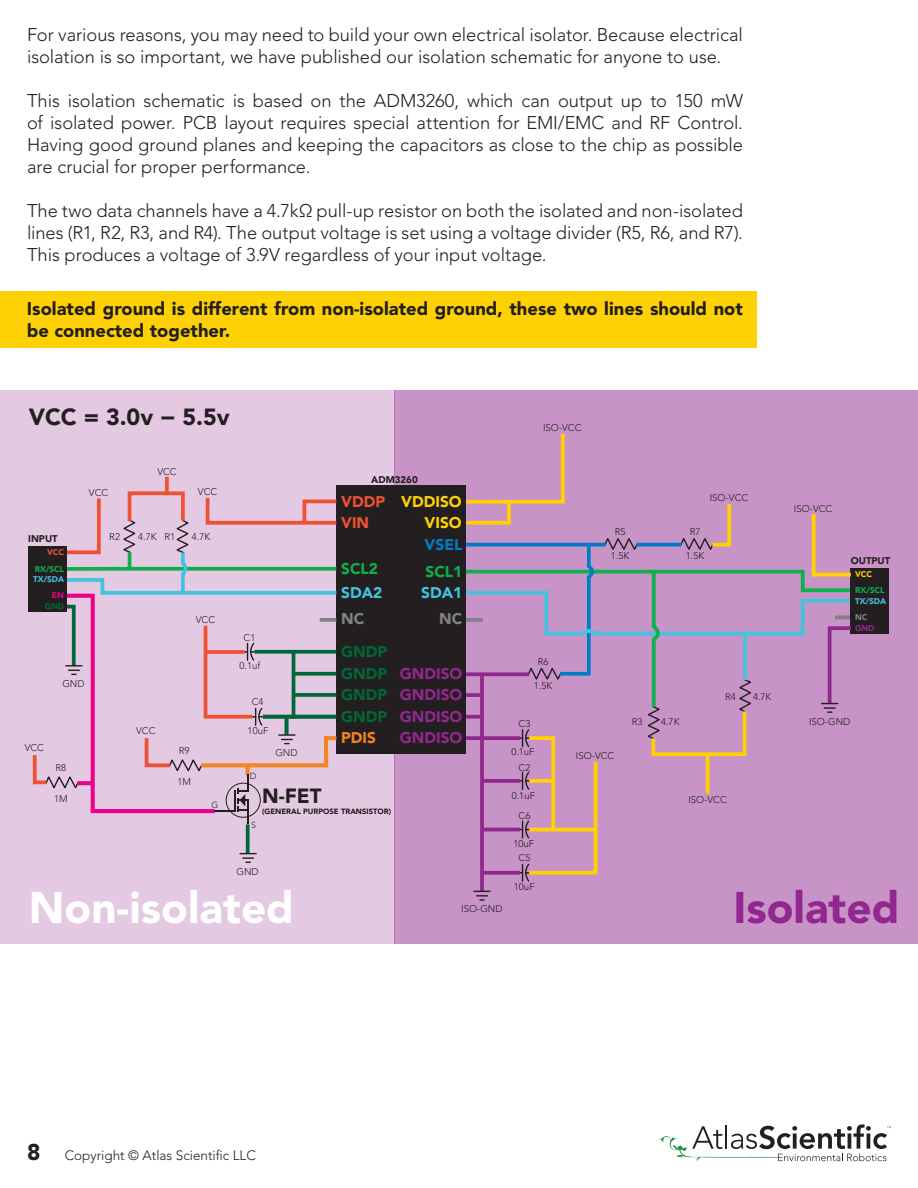
<style>
.page{position:relative;width:918px;height:1188px;background:#fff}
.page>*{position:absolute;margin:0;border:0;box-sizing:border-box;transform-origin:0 0}
.t1{font:900 43.95px "Avenir";color:#fff}
.t2{font:900 43.95px "Avenir";color:#92278f}
.t3{font:900 23.25px "Avenir";color:#231f20}
.t4{font:900 20.4px "Avenir";color:#231f20}
.t5{font:300 18.3px/22px "Avenir LT Pro";letter-spacing:-.005em;color:#231f20;text-align:justify}
.t6{font:900 18.3px/22px "Avenir LT Pro";color:#231f20}
.t7{font:900 15.45px/21.5px "Avenir";color:#92278f;text-align:justify}
.t8{font:900 15.45px/21.8px "Avenir";color:#006838;text-align:justify}
.t9{font:900 15.45px/21.3px "Avenir";color:#ffd200;text-align:right}
.t10{font:900 15.45px "Avenir";color:#0db14b}
.t11{font:900 15.45px "Avenir";color:#42c4dd}
.t12{font:900 15.45px "Avenir";color:#f05133}
.t13{font:900 15.45px "Avenir";color:#007dc5}
.t14{font:900 15.45px "Avenir";color:#808285}
.t15{font:900 15.45px "Avenir";color:#f58521}
.t16{font:300 13.5px "Avenir LT Pro";color:#231f20}
.t17{font:300 9.6px "Avenir";color:#231f20}
.t18{font:900 9.6px "Avenir";color:#231f20}
.t19{font:300 8.85px "Avenir";color:#231f20}
.t20{font:900 8.25px "Avenir";color:#0db14b}
.t21{font:900 8.25px "Avenir";color:#42c4dd}
.t22{font:900 8.25px "Avenir";color:#ffd200}
.t23{font:900 8.25px "Avenir";color:#92278f}
.t24{font:900 8.25px "Avenir";color:#f05133}
.t25{font:900 8.25px "Avenir";color:#006838}
.t26{font:900 8.25px "Avenir";color:#808285}
.t27{font:900 8.25px "Avenir";color:#ec008c}
.t28{font:900 7.65px "Avenir";color:#231f20}
.s1{font-weight:900;font-size:22.65px}
</style>
<div class="page">
<div style="left:0;top:291px;width:757px;height:56px;background:#fed105"></div>
<div style="left:0;top:390px;width:394px;height:553px;background:#e4c9e3"></div>
<div style="left:394px;top:390px;width:524px;height:553px;background:#c893c7"></div>
<div style="left:336px;top:485px;width:130px;height:269px;background:#231f20"></div>
<div style="left:851px;top:568px;width:38px;height:66px;background:#231f20"></div>
<svg style="left:480px;top:883px;width:4px;height:8px"></svg>
<svg style="left:474px;top:891px;width:16px;height:10px"></svg>
<svg style="left:466px;top:434px;width:385px;height:449px"></svg>
<svg style="left:165px;top:477px;width:4px;height:13px"></svg>
<div style="left:29px;top:546px;width:38px;height:66px;background:#231f20"></div>
<svg style="left:246px;top:824px;width:4px;height:29px"></svg>
<hr style="left:247px;top:799px;width:2px;height:25px;background:#231f20">
<div style="left:226px;top:783px;width:35px;height:35px;border:1px solid #231f20;border-radius:50%"></div>
<svg style="left:240px;top:853px;width:16px;height:10px"></svg>
<svg style="left:32px;top:490px;width:305px;height:325px"></svg>
<svg style="left:660px;top:1124px;width:231px;height:37px"></svg>
<p class="t5" style="left:27px;top:24px;width:718px">For various reasons, you may need to build your own electrical isolator. Because electrical isolation is so important, we have published our isolation schematic for anyone to use.</p>
<p class="t5" style="left:27px;top:90px;width:718px">This isolation schematic is based on the ADM3260, which can output up to 150 mW of isolated power. PCB layout requires special attention for EMI/EMC and RF Control.<br>Having good ground planes and keeping the capacitors as close to the chip as possible are crucial for proper performance.</p>
<p class="t5" style="left:27px;top:200px;width:718px">The two data channels have a 4.7kΩ pull-up resistor on both the isolated and non-isolated lines (R1, R2, R3, and R4). The output voltage is set using a voltage divider (R5, R6, and R7).<br>This produces a voltage of 3.9V regardless of your input voltage.</p>
<p class="t6" style="left:27px;top:297px;width:718px">Isolated ground is different from non-isolated ground, these two lines should not be connected together.</p>
<p class="t3" style="left:29px;top:403px;width:202px">VCC = 3.0v − 5.5v</p>
<p class="t17" style="left:543px;top:422px;width:40px">ISO-VCC</p>
<p class="t18" style="left:28px;top:533px;width:31px">INPUT</p>
<p class="t24" style="left:47px;top:548px;width:19px">VCC</p>
<p class="t20" style="left:35px;top:564px;width:31px">RX/SCL</p>
<p class="t21" style="left:33px;top:574px;width:33px">TX/SDA</p>
<p class="t27" style="left:52px;top:591px;width:13px">EN</p>
<p class="t25" style="left:45px;top:601px;width:21px">GND</p>
<p class="t17" style="left:89px;top:487px;width:21px">VCC</p>
<p class="t17" style="left:157px;top:466px;width:21px">VCC</p>
<p class="t17" style="left:198px;top:486px;width:21px">VCC</p>
<p class="t17" style="left:109px;top:531px;width:12px">R2</p>
<p class="t17" style="left:138px;top:531px;width:38px">4.7K R1</p>
<p class="t17" style="left:192px;top:531px;width:20px">4.7K</p>
<p class="t17" style="left:196px;top:615px;width:21px">VCC</p>
<p class="t17" style="left:62px;top:678px;width:24px">GND</p>
<p class="t17" style="left:25px;top:742px;width:21px">VCC</p>
<p class="t17" style="left:55px;top:762px;width:12px">R8</p>
<p class="t17" style="left:54px;top:793px;width:15px">1M</p>
<p class="t17" style="left:136px;top:725px;width:21px">VCC</p>
<p class="t17" style="left:179px;top:745px;width:12px">R9</p>
<p class="t17" style="left:178px;top:776px;width:15px">1M</p>
<p class="t19" style="left:211px;top:800px;width:8px">G</p>
<p class="t18" style="left:371px;top:474px;width:48px">ADM3260</p>
<p class="t12" style="left:341px;top:492px;width:45px">VDDP</p>
<p class="t12" style="left:341px;top:513px;width:30px">VIN</p>
<p class="t10" style="left:341px;top:559px;width:38px">SCL2</p>
<p class="t11" style="left:341px;top:583px;width:43px">SDA2</p>
<p class="t9" style="left:401px;top:491px;width:62px">VDDISO<br>VISO</p>
<p class="t13" style="left:425px;top:535px;width:39px">VSEL</p>
<p class="t10" style="left:426px;top:562px;width:38px">SCL1</p>
<p class="t11" style="left:421px;top:583px;width:43px">SDA1</p>
<p class="t17" style="left:244px;top:632px;width:13px">C1</p>
<p class="t17" style="left:240px;top:660px;width:22px">0.1uf</p>
<p class="t17" style="left:252px;top:697px;width:13px">C4</p>
<p class="t17" style="left:248px;top:725px;width:22px">10uF</p>
<p class="t19" style="left:250px;top:770px;width:8px">D</p>
<p class="t17" style="left:275px;top:747px;width:24px">GND</p>
<p class="t4" style="left:262px;top:784px;width:61px">N-FET</p>
<p class="t14" style="left:341px;top:610px;width:25px">NC</p>
<p class="t14" style="left:439px;top:610px;width:25px">NC</p>
<p class="t8" style="left:341px;top:640px;width:48px">GNDP</p>
<p class="t8" style="left:341px;top:662px;width:48px">GNDP GNDP GNDP</p>
<p class="t15" style="left:341px;top:728px;width:36px">PDIS</p>
<p class="t7" style="left:400px;top:662px;width:64px">GNDISO GNDISO GNDISO GNDISO</p>
<p class="t28" style="left:262px;top:807px;width:130px">(GENERAL PURPOSE TRANSISTOR)</p>
<p class="t19" style="left:251px;top:820px;width:6px">S</p>
<p class="t17" style="left:237px;top:866px;width:24px">GND</p>
<h1 class="t1" style="left:29px;top:881px;width:267px">Non-isolated</h1>
<p class="t17" style="left:461px;top:903px;width:43px">ISO-GND</p>
<p class="t17" style="left:538px;top:656px;width:12px">R6</p>
<p class="t17" style="left:534px;top:680px;width:20px">1.5K</p>
<p class="t17" style="left:519px;top:718px;width:13px">C3</p>
<p class="t17" style="left:519px;top:762px;width:13px">C2</p>
<p class="t17" style="left:511px;top:746px;width:25px">0.1uF</p>
<p class="t17" style="left:512px;top:790px;width:25px">0.1uF</p>
<p class="t17" style="left:519px;top:810px;width:13px">C6</p>
<p class="t17" style="left:519px;top:852px;width:13px">C5</p>
<p class="t17" style="left:514px;top:881px;width:22px">10uF</p>
<p class="t17" style="left:513px;top:838px;width:22px">10uF</p>
<p class="t17" style="left:615px;top:526px;width:12px">R5</p>
<p class="t17" style="left:690px;top:526px;width:12px">R7</p>
<p class="t17" style="left:710px;top:492px;width:40px">ISO-VCC</p>
<p class="t17" style="left:611px;top:550px;width:20px">1.5K</p>
<p class="t17" style="left:686px;top:550px;width:20px">1.5K</p>
<p class="t17" style="left:794px;top:503px;width:40px">ISO-VCC</p>
<p class="t18" style="left:851px;top:555px;width:41px">OUTPUT</p>
<p class="t22" style="left:855px;top:569px;width:19px">VCC</p>
<p class="t20" style="left:855px;top:586px;width:31px">RX/SCL</p>
<p class="t21" style="left:855px;top:596px;width:33px">TX/SDA</p>
<p class="t26" style="left:855px;top:612px;width:14px">NC</p>
<p class="t23" style="left:855px;top:623px;width:21px">GND</p>
<p class="t17" style="left:576px;top:751px;width:40px">ISO-VCC</p>
<p class="t17" style="left:632px;top:716px;width:12px">R3</p>
<p class="t17" style="left:661px;top:716px;width:20px">4.7K</p>
<p class="t17" style="left:725px;top:692px;width:12px">R4</p>
<p class="t17" style="left:753px;top:692px;width:20px">4.7K</p>
<p class="t17" style="left:688px;top:794px;width:40px">ISO-VCC</p>
<p class="t17" style="left:809px;top:716px;width:43px">ISO-GND</p>
<h1 class="t2" style="left:733px;top:881px;width:167px">Isolated</h1>
<p class="t16" style="left:27px;top:1148px;width:230px"><span class="s1">8</span> Copyright © Atlas Scientific LLC</p>
</div>
